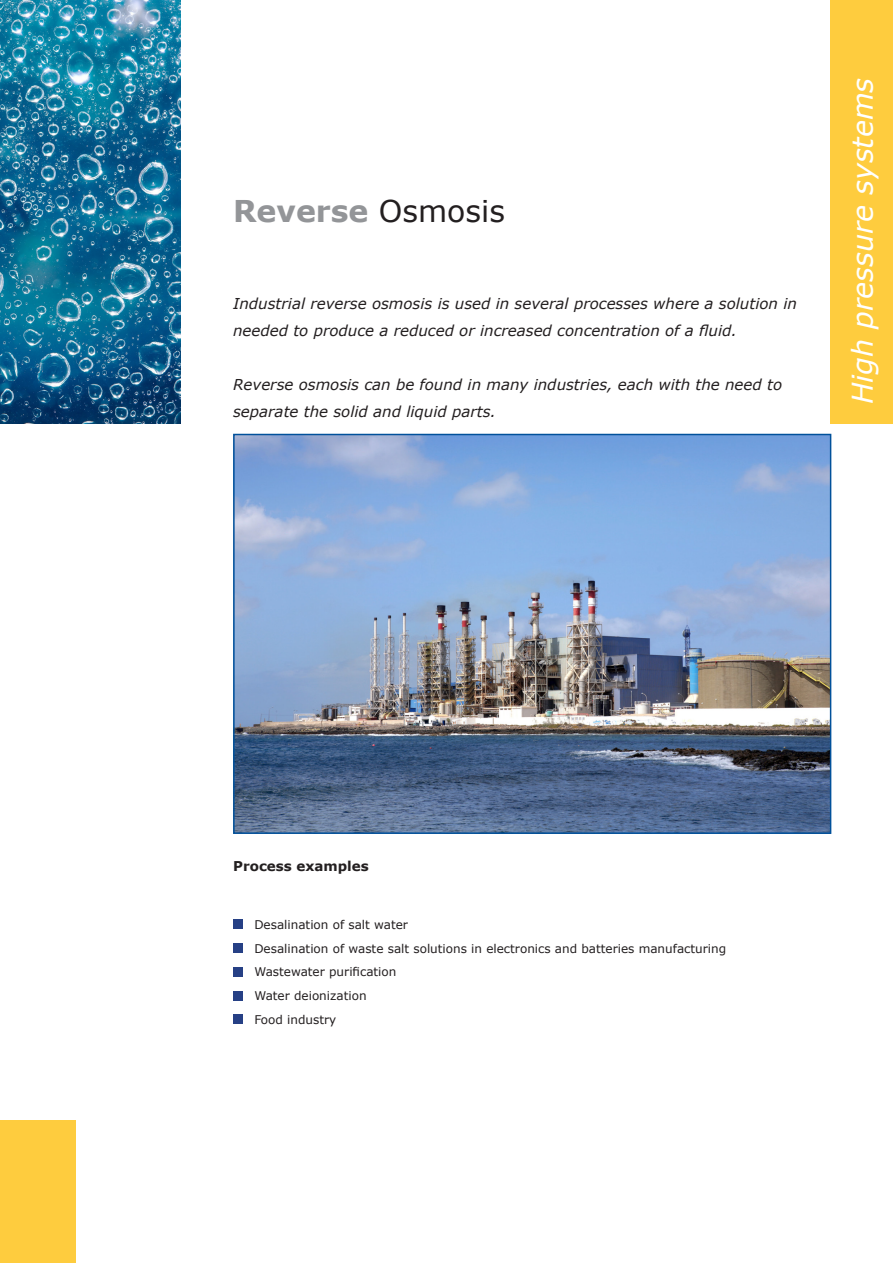
<style>
.page{position:relative;width:893px;height:1263px;background:#fff}
.page>*{position:absolute;margin:0;border:0;box-sizing:border-box;transform-origin:0 0}
.t1{font:700 30px "Verdana";color:#939598}
.t2{font:italic 28.5px "Verdana";color:#fff}
.t3{font:italic 15px/27px "Verdana";color:#231f20}
.t4{font:700 13.5px "Verdana";color:#231f20}
.t5{font:12px "Verdana";color:#231f20}
.s1{font-weight:400;color:#231f20}
</style>
<div class="page">
<div style="left:831px;top:0;width:62px;height:423px;background:#fecc3e"></div>
<div style="left:0;top:1121px;width:75px;height:142px;background:#fecc3e"></div>
<img style="left:236px;top:437px;width:592px;height:394px">
<div style="left:233px;top:434px;width:598px;height:400px;border:2px solid #01519b"></div>
<div style="left:233px;top:919px;width:9px;height:10px;background:#264085"></div>
<div style="left:233px;top:943px;width:9px;height:10px;background:#264085"></div>
<div style="left:233px;top:967px;width:9px;height:9px;background:#264085"></div>
<div style="left:233px;top:991px;width:9px;height:9px;background:#264085"></div>
<div style="left:233px;top:1014px;width:9px;height:10px;background:#264085"></div>
<img style="left:0;top:0;width:181px;height:423px">
<p class="t1" style="left:233px;top:190px;width:273px">Reverse <span class="s1">Osmosis</span></p>
<p class="t3" style="left:233px;top:290px;width:565px">Industrial reverse osmosis is used in several processes where a solution in needed to produce a reduced or increased concentration of a fluid.</p>
<p class="t3" style="left:233px;top:371px;width:550px">Reverse osmosis can be found in many industries, each with the need to separate the solid and liquid parts.</p>
<p class="t2" style="left:843px;top:404px;width:328px;rotate:-90deg">High pressure systems</p>
<p class="t4" style="left:233px;top:857px;width:137px">Process examples</p>
<p class="t5" style="left:254px;top:916px;width:155px">Desalination of salt water</p>
<p class="t5" style="left:254px;top:940px;width:473px">Desalination of waste salt solutions in electronics and batteries manufacturing</p>
<p class="t5" style="left:254px;top:964px;width:144px">Wastewater purification</p>
<p class="t5" style="left:254px;top:987px;width:114px">Water deionization</p>
<p class="t5" style="left:254px;top:1011px;width:84px">Food industry</p>
</div>
